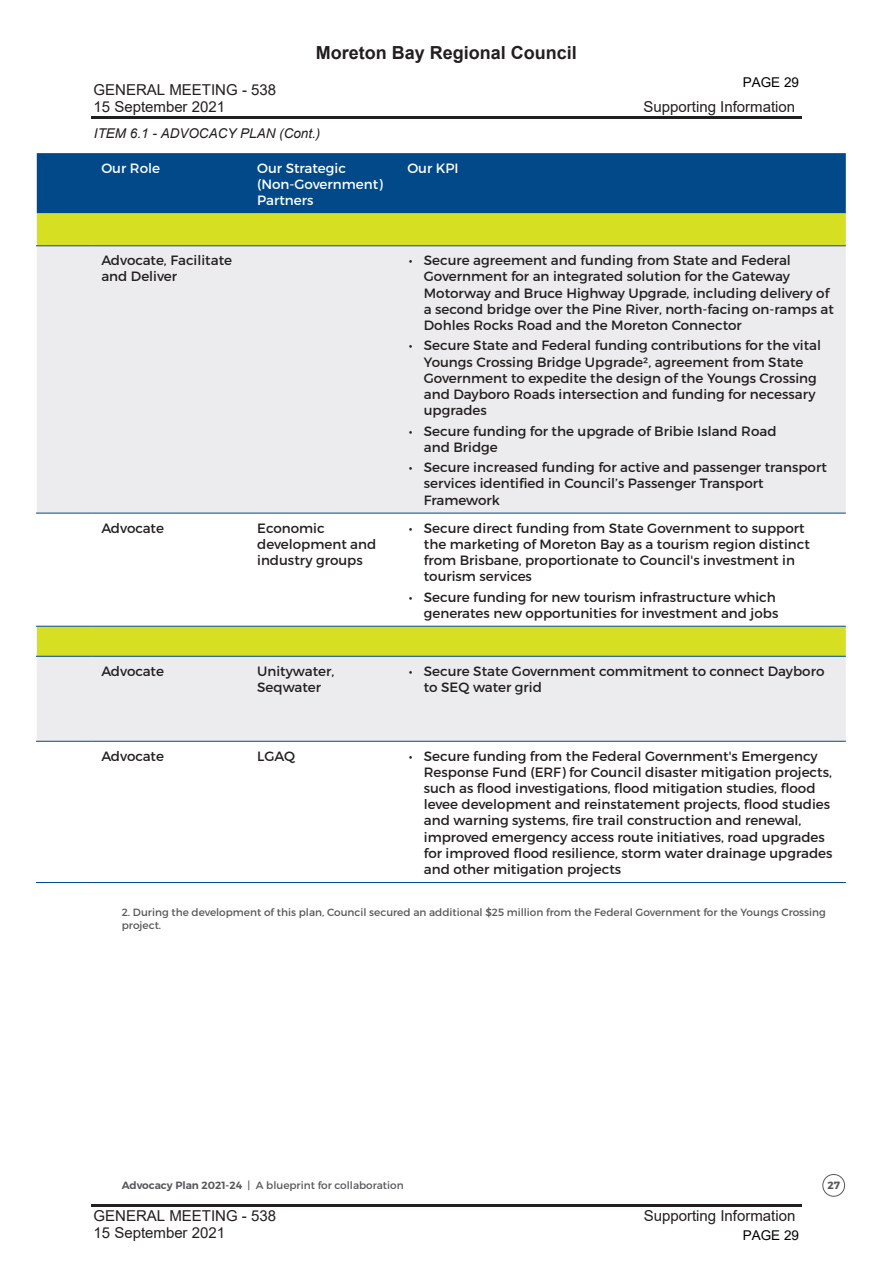
<style>
.page{position:relative;width:893px;height:1263px;background:#fff}
.page>*{position:absolute;margin:0;border:0;box-sizing:border-box;transform-origin:0 0}
.t1{font:700 18px "Arial";color:#231f20}
.t2{font:15px/17.2px "Arial";color:#231f20}
.t3{font:13.5px/16.2px "Montserrat";color:#231f20}
.t4{font:13.5px/16.2px "Montserrat";color:#fff}
.t5{font:italic 13.5px "Arial";color:#231f20}
.t6{font:13.5px "Arial";color:#000}
.t7{font:10.5px/12.6px "Montserrat";color:#57585a}
.t8{font:700 10.5px "Montserrat";color:#57585a}
.s1{font-weight:600}
</style>
<div class="page">
<div style="left:37px;top:153px;width:809px;height:60px;background:#014989"></div>
<div style="left:37px;top:213px;width:809px;height:32px;background:#d6df21"></div>
<div style="left:37px;top:246px;width:809px;height:267px;background:#ececee"></div>
<svg style="left:37px;top:625px;width:809px;height:116px;background:#e5e7b9"></svg>
<hr style="left:37px;top:245px;width:56px;height:1px;background:#014989">
<hr style="left:93px;top:245px;width:753px;height:1px;background:#014989">
<hr style="left:37px;top:513px;width:56px;height:1px;background:#014989">
<hr style="left:93px;top:513px;width:753px;height:1px;background:#014989">
<hr style="left:37px;top:626px;width:56px;height:1px;background:#014989">
<hr style="left:93px;top:626px;width:753px;height:1px;background:#014989">
<hr style="left:37px;top:656px;width:56px;height:1px;background:#014989">
<hr style="left:93px;top:656px;width:753px;height:1px;background:#014989">
<hr style="left:37px;top:741px;width:56px;height:1px;background:#014989">
<hr style="left:93px;top:741px;width:753px;height:1px;background:#014989">
<hr style="left:37px;top:882px;width:56px;height:1px;background:#014989">
<hr style="left:93px;top:882px;width:753px;height:1px;background:#014989">
<div style="left:822px;top:1174px;width:23px;height:23px;border:1px solid #57585a;border-radius:50%"></div>
<hr style="left:91px;top:116px;width:710px;height:3px;background:#231f20">
<hr style="left:91px;top:1205px;width:710px;height:2px;background:#231f20">
<p class="t2" style="left:93px;top:81px;width:184px">GENERAL MEETING - 538<br>15 September 2021</p>
<h1 class="t1" style="left:316px;top:43px;width:263px">Moreton Bay Regional Council</h1>
<p class="t5" style="left:94px;top:125px;width:228px">ITEM 6.1 - ADVOCACY PLAN (Cont.)</p>
<p class="t4" style="left:101px;top:160px;width:60px">Our Role</p>
<p class="t4" style="left:257px;top:160px;width:127px">Our Strategic (Non-Government)<br>Partners</p>
<p class="t4" style="left:407px;top:160px;width:53px">Our KPI</p>
<p class="t6" style="left:743px;top:73px;width:58px">PAGE 29</p>
<p class="t2" style="left:643px;top:98px;width:153px">Supporting Information</p>
<p class="t3" style="left:101px;top:253px;width:132px">Advocate, Facilitate and Deliver</p>
<p class="t3" style="left:424px;top:253px;width:412px;text-indent:-15px">• Secure agreement and funding from State and Federal Government for an integrated solution for the Gateway Motorway and Bruce Highway Upgrade, including delivery of a second bridge over the Pine River, north-facing on-ramps at Dohles Rocks Road and the Moreton Connector</p>
<p class="t3" style="left:424px;top:338px;width:399px;text-indent:-15px">• Secure State and Federal funding contributions for the vital Youngs Crossing Bridge Upgrade2, agreement from State Government to expedite the design of the Youngs Crossing and Dayboro Roads intersection and funding for necessary upgrades</p>
<p class="t3" style="left:424px;top:424px;width:354px;text-indent:-15px">• Secure funding for the upgrade of Bribie Island Road and Bridge</p>
<p class="t3" style="left:424px;top:460px;width:404px;text-indent:-15px">• Secure increased funding for active and passenger transport services identified in Council’s Passenger Transport<br>Framework</p>
<p class="t3" style="left:101px;top:520px;width:64px">Advocate</p>
<p class="t3" style="left:257px;top:520px;width:121px">Economic development and industry groups</p>
<p class="t3" style="left:424px;top:520px;width:388px;text-indent:-15px">• Secure direct funding from State Government to support the marketing of Moreton Bay as a tourism region distinct from Brisbane, proportionate to Council's investment in tourism services</p>
<p class="t3" style="left:409px;top:589px;width:371px;text-align:right">• Secure funding for new tourism infrastructure which generates new opportunities for investment and jobs</p>
<p class="t3" style="left:101px;top:664px;width:64px">Advocate</p>
<p class="t3" style="left:257px;top:664px;width:79px">Unitywater,<br>Seqwater</p>
<p class="t3" style="left:424px;top:664px;width:402px;text-indent:-15px">• Secure State Government commitment to connect Dayboro to SEQ water grid</p>
<p class="t3" style="left:101px;top:749px;width:64px">Advocate</p>
<p class="t3" style="left:257px;top:749px;width:40px">LGAQ</p>
<p class="t3" style="left:424px;top:749px;width:410px;text-indent:-15px">• Secure funding from the Federal Government's Emergency Response Fund (ERF) for Council disaster mitigation projects, such as flood investigations, flood mitigation studies, flood levee development and reinstatement projects, flood studies and warning systems, fire trail construction and renewal, improved emergency access route initiatives, road upgrades for improved flood resilience, storm water drainage upgrades and other mitigation projects</p>
<p class="t7" style="left:122px;top:907px;width:705px">2. During the development of this plan, Council secured an additional $25 million from the Federal Government for the Youngs Crossing project.</p>
<p class="t7" style="left:122px;top:1180px;width:283px"><span class="s1">Advocacy Plan 2021-24</span> | A blueprint for collaboration</p>
<p class="t8" style="left:827px;top:1181px;width:14px">27</p>
<p class="t2" style="left:93px;top:1207px;width:184px">GENERAL MEETING - 538</p>
<p class="t2" style="left:644px;top:1207px;width:153px">Supporting Information</p>
<p class="t2" style="left:93px;top:1224px;width:133px">15 September 2021</p>
<p class="t6" style="left:743px;top:1226px;width:58px">PAGE 29</p>
</div>
